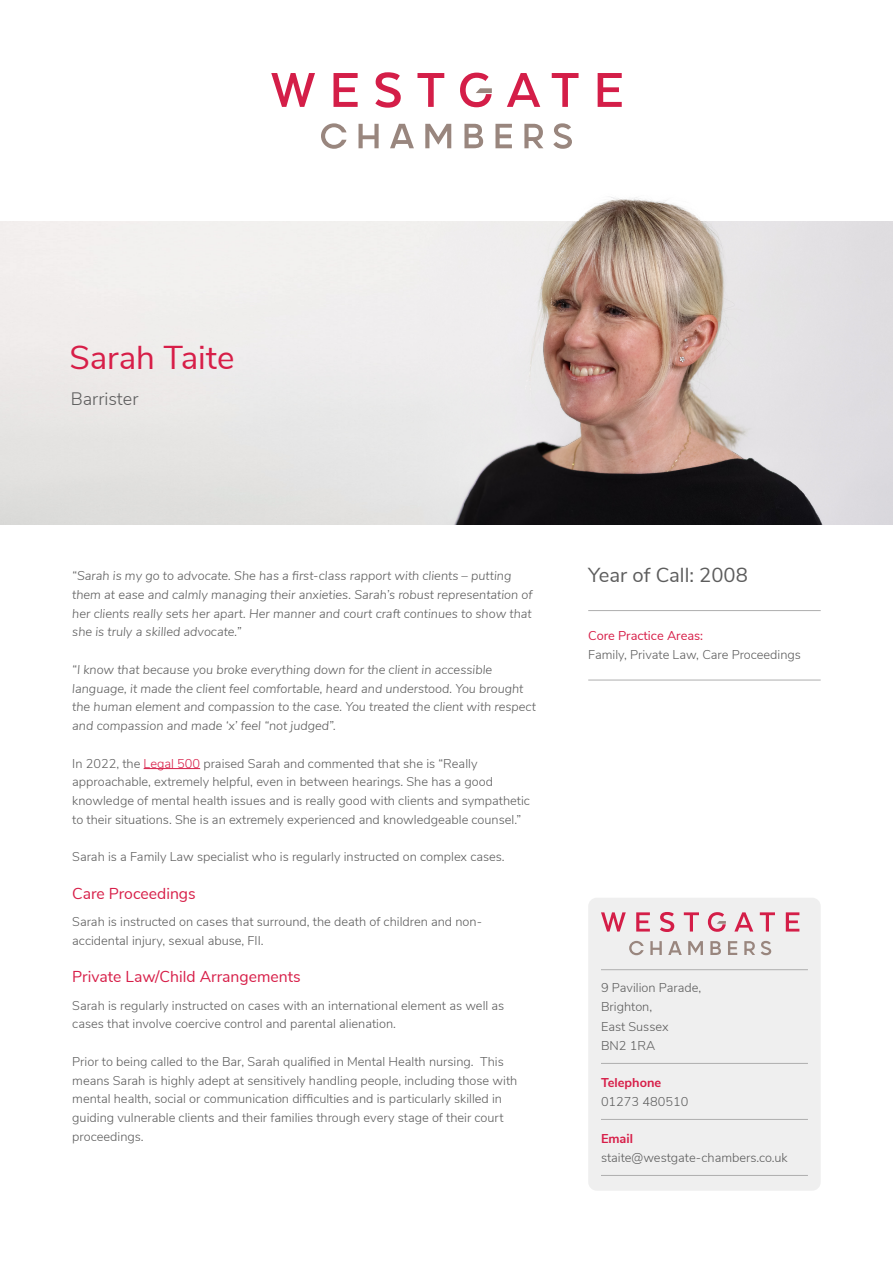
<style>
.page{position:relative;width:893px;height:1263px;background:#fff}
.page>*{position:absolute;margin:0;border:0;box-sizing:border-box;transform-origin:0 0}
.t1{font:33px "Nunito Sans";color:#d71e48}
.t2{font:20.25px "Nunito Sans";color:#5d5d5d}
.t3{font:300 18px "Nunito Sans";color:#5d5d5d}
.t4{font:15.75px "Nunito Sans";color:#d71e48}
.t5{font:300 12.75px/18.8px "Nunito Sans";color:#5d5d5d}
.t6{font:italic 300 12.75px/18.8px "Nunito Sans";color:#5d5d5d}
.t7{font:12.75px "Nunito Sans";color:#d71e48}
.t8{font:700 12.75px "Nunito Sans";color:#d71e48}
.s1{color:#d71e48}
</style>
<div class="page">
<svg style="left:271px;top:73px;width:44px;height:34px"></svg>
<svg style="left:333px;top:73px;width:25px;height:34px"></svg>
<svg style="left:375px;top:72px;width:26px;height:36px"></svg>
<svg style="left:417px;top:73px;width:27px;height:34px"></svg>
<svg style="left:507px;top:73px;width:33px;height:34px"></svg>
<svg style="left:552px;top:73px;width:26px;height:34px"></svg>
<svg style="left:598px;top:73px;width:24px;height:34px"></svg>
<svg style="left:321px;top:123px;width:25px;height:26px"></svg>
<svg style="left:358px;top:124px;width:21px;height:24px"></svg>
<svg style="left:390px;top:124px;width:24px;height:24px"></svg>
<svg style="left:425px;top:124px;width:26px;height:24px"></svg>
<svg style="left:464px;top:124px;width:19px;height:24px"></svg>
<svg style="left:495px;top:124px;width:17px;height:24px"></svg>
<svg style="left:524px;top:124px;width:19px;height:24px"></svg>
<svg style="left:553px;top:123px;width:19px;height:26px"></svg>
<svg style="left:460px;top:73px;width:32px;height:34px"></svg>
<img style="left:0;top:221px;width:465px;height:304px">
<hr style="left:144px;top:768px;width:56px;height:1px;background:#d71e48">
<img style="left:465px;top:197px;width:428px;height:328px">
<hr style="left:588px;top:680px;width:233px;height:1px;background:#aeaeae">
<hr style="left:588px;top:610px;width:233px;height:1px;background:#aeaeae">
<div style="left:588px;top:898px;width:233px;height:293px;background:#efefef;border-radius:9px"></div>
<hr style="left:601px;top:969px;width:207px;height:1px;background:#aeaeae">
<hr style="left:601px;top:1063px;width:207px;height:1px;background:#aeaeae">
<hr style="left:601px;top:1119px;width:207px;height:1px;background:#aeaeae">
<hr style="left:601px;top:1175px;width:207px;height:1px;background:#aeaeae">
<svg style="left:601px;top:912px;width:25px;height:19px"></svg>
<svg style="left:636px;top:912px;width:14px;height:19px"></svg>
<svg style="left:660px;top:912px;width:14px;height:20px"></svg>
<svg style="left:684px;top:912px;width:15px;height:19px"></svg>
<svg style="left:734px;top:912px;width:19px;height:19px"></svg>
<svg style="left:760px;top:912px;width:15px;height:19px"></svg>
<svg style="left:786px;top:912px;width:13px;height:19px"></svg>
<svg style="left:629px;top:941px;width:15px;height:14px"></svg>
<svg style="left:650px;top:941px;width:12px;height:14px"></svg>
<svg style="left:668px;top:941px;width:14px;height:14px"></svg>
<svg style="left:688px;top:941px;width:15px;height:14px"></svg>
<svg style="left:710px;top:941px;width:11px;height:14px"></svg>
<svg style="left:728px;top:941px;width:9px;height:14px"></svg>
<svg style="left:744px;top:941px;width:11px;height:14px"></svg>
<svg style="left:761px;top:941px;width:10px;height:14px"></svg>
<svg style="left:708px;top:912px;width:18px;height:20px"></svg>
<h1 class="t1" style="left:69px;top:333px;width:167px">Sarah Taite</h1>
<h3 class="t3" style="left:71px;top:385px;width:69px">Barrister</h3>
<p class="t6" style="left:72px;top:566px;width:462px">“Sarah is my go to advocate. She has a first-class rapport with clients – putting them at ease and calmly managing their anxieties. Sarah’s robust representation of her clients really sets her apart. Her manner and court craft continues to show that she is truly a skilled advocate.”</p>
<p class="t6" style="left:72px;top:659px;width:465px">“I know that because you broke everything down for the client in accessible language, it made the client feel comfortable, heard and understood. You brought the human element and compassion to the case. You treated the client with respect and compassion and made ‘x’ feel “not judged”.</p>
<p class="t5" style="left:72px;top:753px;width:459px">In 2022, the <span class="s1">Legal 500</span> praised Sarah and commented that she is “Really approachable, extremely helpful, even in between hearings. She has a good knowledge of mental health issues and is really good with clients and sympathetic to their situations. She is an extremely experienced and knowledgeable counsel.”</p>
<p class="t5" style="left:72px;top:847px;width:434px">Sarah is a Family Law specialist who is regularly instructed on complex cases.</p>
<p class="t4" style="left:72px;top:882px;width:125px">Care Proceedings</p>
<p class="t5" style="left:72px;top:911px;width:411px">Sarah is instructed on cases that surround, the death of children and non&shy;accidental injury, sexual abuse, FII.</p>
<p class="t4" style="left:72px;top:965px;width:230px">Private Law/Child Arrangements</p>
<p class="t5" style="left:72px;top:995px;width:434px">Sarah is regularly instructed on cases with an international element as well as cases that involve coercive control and parental alienation.</p>
<p class="t5" style="left:72px;top:1051px;width:447px">Prior to being called to the Bar, Sarah qualified in Mental Health nursing. This means Sarah is highly adept at sensitively handling people, including those with mental health, social or communication difficulties and is particularly skilled in guiding vulnerable clients and their families through every stage of their court proceedings.</p>
<h2 class="t2" style="left:588px;top:560px;width:161px">Year of Call: 2008</h2>
<p class="t7" style="left:588px;top:626px;width:116px">Core Practice Areas:</p>
<p class="t5" style="left:588px;top:644px;width:214px">Family, Private Law, Care Proceedings</p>
<p class="t5" style="left:601px;top:977px;width:102px;line-height:19.5px">9 Pavilion Parade,<br>Brighton,<br>East Sussex<br>BN2 1RA</p>
<p class="t8" style="left:601px;top:1073px;width:62px">Telephone</p>
<p class="t5" style="left:601px;top:1092px;width:89px">01273 480510</p>
<p class="t8" style="left:601px;top:1129px;width:34px">Email</p>
<p class="t5" style="left:601px;top:1148px;width:188px">staite@westgate-chambers.co.uk</p>
</div>
